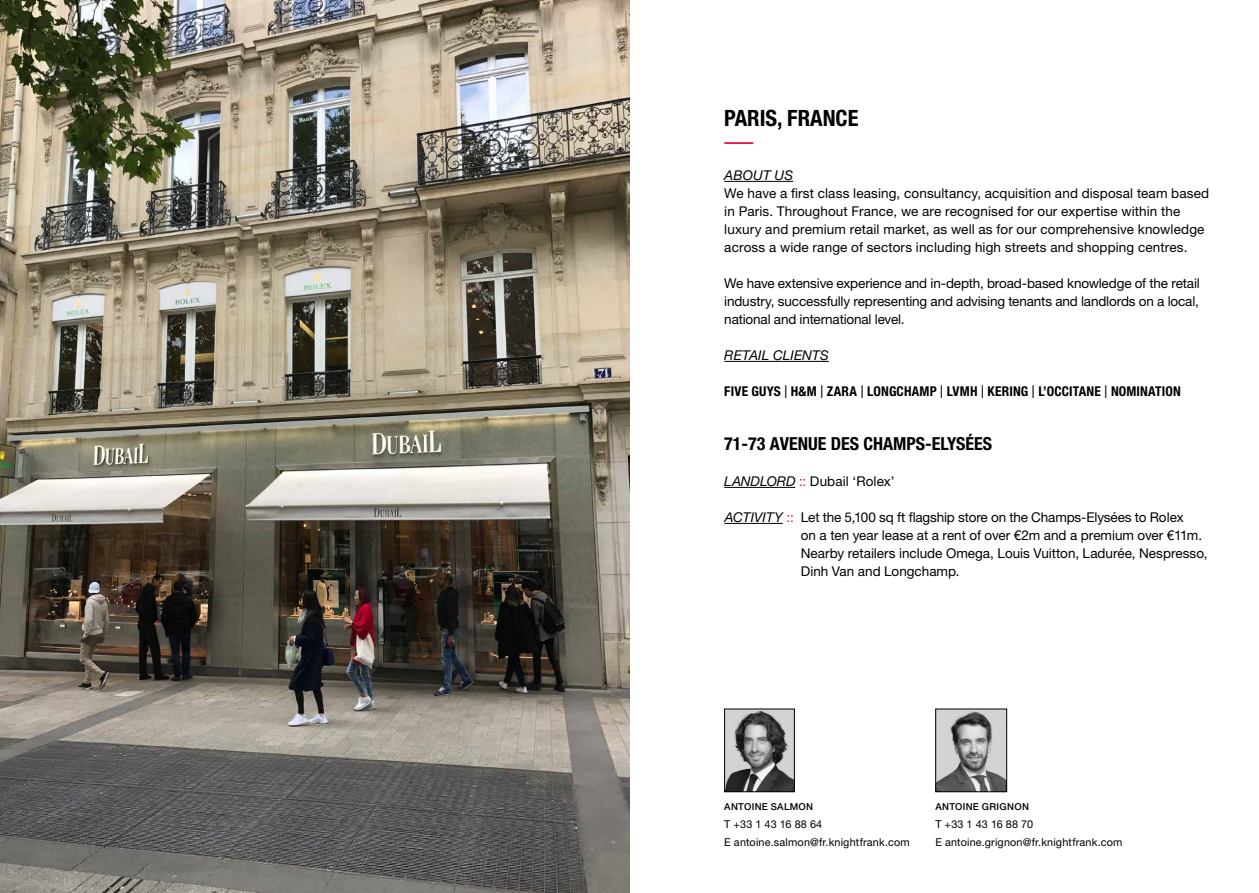
<style>
.page{position:relative;width:1259px;height:893px;background:#fff}
.page>*{position:absolute;margin:0;border:0;box-sizing:border-box;transform-origin:0 0}
.t1{font:700 condensed 22.5px "Helvetica Neue LT Std";color:#000}
.t2{font:700 condensed 18px "Helvetica Neue LT Std";color:#000}
.t3{font:13.5px/18px "Helvetica Neue LT Std";letter-spacing:.005em;color:#000}
.t4{font:700 condensed 13.5px "Helvetica Neue LT Std";letter-spacing:.01em;color:#000}
.t5{font:italic 13.5px "Helvetica Neue LT Std";letter-spacing:.005em;color:#000}
.t6{font:10.8px/18px "Helvetica Neue LT Std";letter-spacing:.015em;color:#000}
.t7{font:500 9.6px "Helvetica Neue LT Std";letter-spacing:.035em;color:#000}
.s1{font-family:"Arial";font-weight:400;font-stretch:normal}
.s2{font-style:italic}
.s3{color:#ed1848}
</style>
<div class="page">
<hr style="left:724px;top:181px;width:69px;height:1px;background:#000">
<hr style="left:724px;top:361px;width:105px;height:1px;background:#000">
<hr style="left:724px;top:487px;width:71px;height:1px;background:#000">
<hr style="left:724px;top:523px;width:59px;height:1px;background:#000">
<hr style="left:724px;top:142px;width:29px;height:2px;background:#ed1848">
<img style="left:726px;top:711px;width:66px;height:79px">
<div style="left:724px;top:709px;width:70px;height:83px;border:1px solid #000"></div>
<img style="left:937px;top:712px;width:68px;height:78px">
<div style="left:935px;top:709px;width:72px;height:83px;border:1px solid #000"></div>
<img style="left:0;top:0;width:629px;height:893px">
<h1 class="t1" style="left:724px;top:104px;width:136px">PARIS, FRANCE</h1>
<p class="t5" style="left:724px;top:167px;width:70px">ABOUT US</p>
<p class="t3" style="left:724px;top:184px;width:486px">We have a first class leasing, consultancy, acquisition and disposal team based in Paris. Throughout France, we are recognised for our expertise within the luxury and premium retail market, as well as for our comprehensive knowledge across a wide range of sectors including high streets and shopping centres.</p>
<p class="t3" style="left:724px;top:274px;width:477px;text-align:justify">We have extensive experience and in-depth, broad-based knowledge of the retail industry, successfully representing and advising tenants and landlords on a local, national and international level.</p>
<p class="t5" style="left:724px;top:347px;width:106px">RETAIL CLIENTS</p>
<p class="t4" style="left:724px;top:383px;width:458px">FIVE GUYS <span class="s1">|</span> H&amp;M <span class="s1">|</span> ZARA <span class="s1">|</span> LONGCHAMP <span class="s1">|</span> LVMH <span class="s1">|</span> KERING <span class="s1">|</span> L’OCCITANE <span class="s1">|</span> NOMINATION</p>
<h2 class="t2" style="left:724px;top:433px;width:269px">71-73 AVENUE DES CHAMPS-ELYSÉES</h2>
<p class="t3" style="left:724px;top:472px;width:172px"><span class="s2">LANDLORD</span> <span class="s3">::</span> Dubail ‘Rolex’</p>
<p class="t3" style="left:801px;top:508px;width:408px;text-indent:-77px"><span class="s2">ACTIVITY</span> <span class="s3">::</span> Let the 5,100 sq ft flagship store on the Champs-Elysées to Rolex<br>on a ten year lease at a rent of over €2m and a premium over €11m.<br>Nearby retailers include Omega, Louis Vuitton, Ladurée, Nespresso, Dinh Van and Longchamp.</p>
<p class="t7" style="left:724px;top:801px;width:90px">ANTOINE SALMON</p>
<p class="t6" style="left:724px;top:815px;width:187px">T +33 1 43 16 88 64<br>E antoine.salmon@fr.knightfrank.com</p>
<p class="t7" style="left:935px;top:801px;width:95px">ANTOINE GRIGNON</p>
<p class="t6" style="left:935px;top:815px;width:188px">T +33 1 43 16 88 70<br>E antoine.grignon@fr.knightfrank.com</p>
</div>
